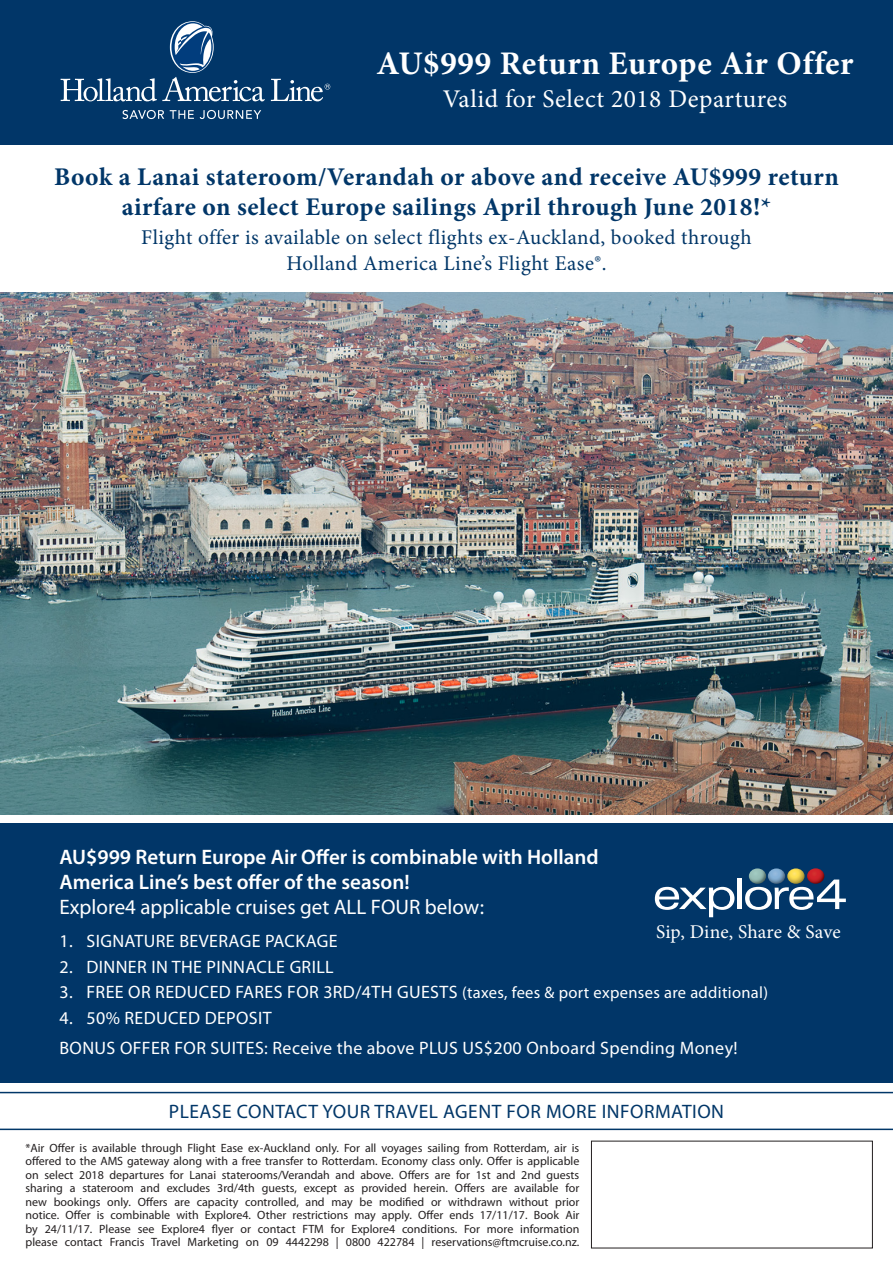
<style>
.page{position:relative;width:893px;height:1263px;background:#fff}
.page>*{position:absolute;margin:0;border:0;box-sizing:border-box;transform-origin:0 0}
.t1{font:700 33px "Minion Pro";letter-spacing:.02em;color:#fff}
.t2{font:700 25.5px/30px "Minion Pro";letter-spacing:.02em;color:#013668;text-align:center}
.t3{font:25.5px "Minion Pro";letter-spacing:.02em;color:#fff}
.t4{font:21px "Minion Pro";letter-spacing:.02em;color:#013668}
.t5{font:600 21px/25.2px "Myriad Pro";color:#fff}
.t6{font:21px "Myriad Pro";color:#fff}
.t7{font:19.5px "Myriad Pro";letter-spacing:.025em;color:#013668}
.t8{font:19.5px "Minion Pro";letter-spacing:.005em;color:#fff}
.t9{font:18px "Myriad Pro";letter-spacing:.02em;color:#fff}
.t10{font:16.5px "Myriad Pro";letter-spacing:.02em;color:#fff}
.t11{font:12px/13.5px "Myriad Pro";color:#231f20;text-align:justify}
.s1{font-size:18px}
</style>
<div class="page">
<div style="left:0;top:0;width:893px;height:144px;background:#013668"></div>
<svg style="left:122px;top:110px;width:139px;height:9px"></svg>
<svg style="left:61px;top:21px;width:204px;height:81px"></svg>
<svg style="left:271px;top:79px;width:59px;height:22px"></svg>
<img style="left:0;top:292px;width:893px;height:522px">
<svg style="left:0;top:1092px;width:893px;height:38px"></svg>
<div style="left:0;top:823px;width:893px;height:259px;background:#013668"></div>
<svg style="left:655px;top:887px;width:79px;height:30px"></svg>
<hr style="left:738px;top:878px;width:4px;height:31px;background:#fff">
<svg style="left:745px;top:868px;width:101px;height:42px"></svg>
<p class="t1" style="left:376px;top:40px;width:478px">AU$999 Return Europe Air Offer</p>
<p class="t3" style="left:443px;top:82px;width:346px">Valid for Select 2018 Departures</p>
<p class="t2" style="left:54px;top:161px;width:786px">Book a Lanai stateroom/Verandah or above and receive AU$999 return airfare on select Europe sailings April through June 2018!*</p>
<p class="t4" style="left:141px;top:223px;width:612px">Flight offer is available on select flights ex-Auckland, booked through</p>
<p class="t4" style="left:287px;top:249px;width:321px">Holland America Line’s Flight Ease®.</p>
<p class="t5" style="left:60px;top:843px;width:541px">AU$999 Return Europe Air Offer is combinable with Holland<br>America Line’s best offer of the season!</p>
<p class="t6" style="left:60px;top:894px;width:426px">Explore4 applicable cruises get ALL FOUR below:</p>
<p class="t8" style="left:656px;top:919px;width:186px">Sip, Dine, Share &amp; Save</p>
<p class="t9" style="left:60px;top:930px;width:280px">1. SIGNATURE BEVERAGE PACKAGE</p>
<p class="t9" style="left:60px;top:956px;width:276px">2. DINNER IN THE PINNACLE GRILL</p>
<p class="t10" style="left:60px;top:982px;width:710px"><span class="s1">3. FREE OR REDUCED FARES FOR 3RD/4TH GUESTS</span> (taxes, fees &amp; port expenses are additional)</p>
<p class="t9" style="left:60px;top:1007px;width:214px">4. 50% REDUCED DEPOSIT</p>
<p class="t9" style="left:60px;top:1036px;width:680px">BONUS OFFER FOR SUITES: Receive the above PLUS US$200 Onboard Spending Money!</p>
<p class="t7" style="left:169px;top:1100px;width:557px">PLEASE CONTACT YOUR TRAVEL AGENT FOR MORE INFORMATION</p>
<p class="t11" style="left:26px;top:1141px;width:555px">*Air Offer is available through Flight Ease ex-Auckland only. For all voyages sailing from Rotterdam, air is offered to the AMS gateway along with a free transfer to Rotterdam. Economy class only. Offer is applicable on select 2018 departures for Lanai staterooms/Verandah and above. Offers are for 1st and 2nd guests sharing a stateroom and excludes 3rd/4th guests, except as provided herein. Offers are available for new bookings only. Offers are capacity controlled, and may be modified or withdrawn without prior notice. Offer is combinable with Explore4. Other restrictions may apply. Offer ends 17/11/17. Book Air by 24/11/17. Please see Explore4 flyer or contact FTM for Explore4 conditions. For more information please contact Francis Travel Marketing on 09 4442298 | 0800 422784 | reservations@ftmcruise.co.nz.</p>
</div>
